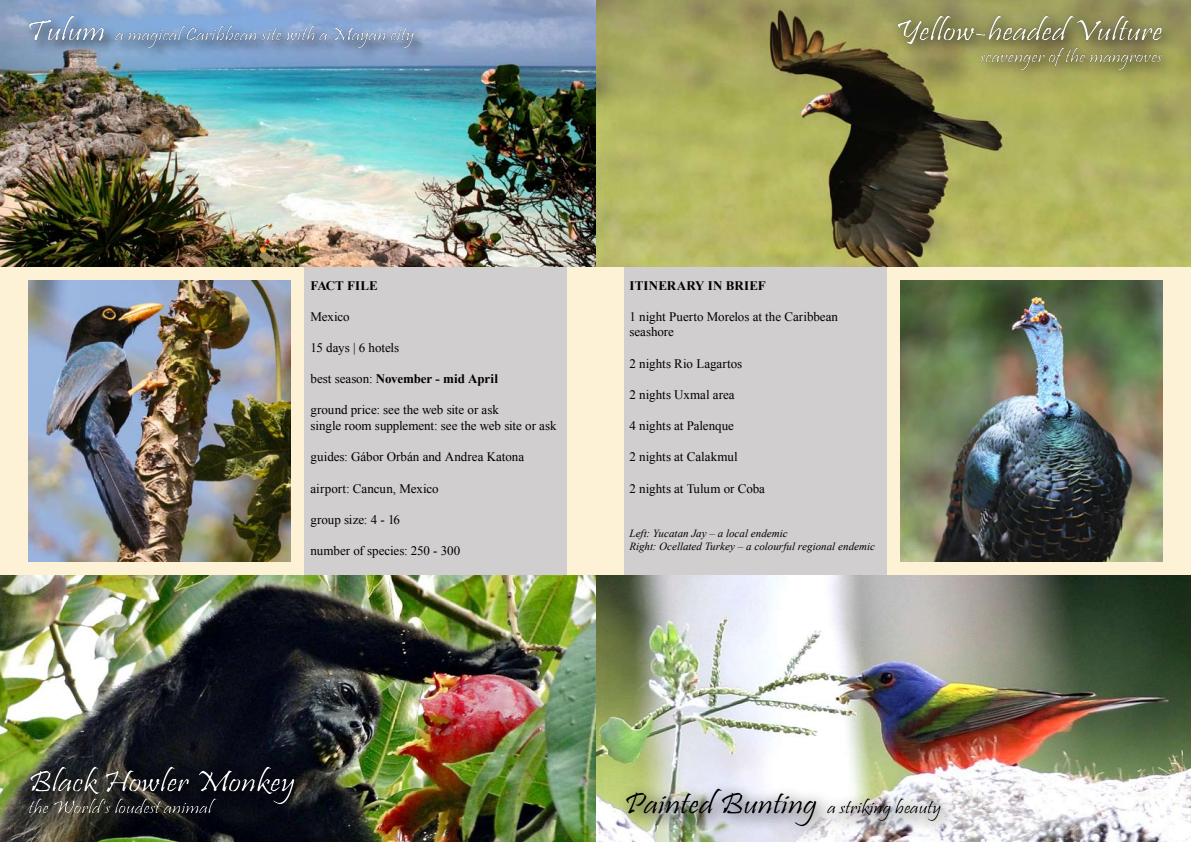
<style>
.page{position:relative;width:1191px;height:842px;background:#fff}
.page>*{position:absolute;margin:0;border:0;box-sizing:border-box;transform-origin:0 0}
.t1{font:30px "Pristina";color:#fff;scale:1.2 1}
.t2{font:18px "Pristina";color:#fff;scale:1.2 1}
.t3{font:18px "Pristina";color:#000;scale:1.2 1}
.t4{font:13px/15.6px "Times New Roman";letter-spacing:-.005em;color:#000}
.t5{font:700 13px "Times New Roman";letter-spacing:-.005em;color:#000}
.t6{font:700 13px "Times New Roman";letter-spacing:.015em;color:#000}
.t7{font:italic 11px/13.2px "Times New Roman";color:#000}
.s1{font-size:30px}
.s2{font-weight:400}
</style>
<div class="page">
<div style="left:0;top:0;width:609px;height:842px;background:#fdf2d6"></div>
<div style="left:581px;top:0;width:610px;height:842px;background:#fdf2d6"></div>
<div style="left:305px;top:266px;width:262px;height:309px;background:#d0cece"></div>
<div style="left:624px;top:266px;width:262px;height:309px;background:#d0cece"></div>
<img style="left:900px;top:281px;width:262px;height:280px">
<img style="left:28px;top:281px;width:263px;height:280px">
<img style="left:0;top:0;width:1191px;height:266px">
<div style="left:25px;top:11px;width:449px;height:70px;background:#000;opacity:.75"></div>
<div style="left:11px;top:7px;width:427px;height:48px;background:#000;opacity:.75"></div>
<div style="left:888px;top:7px;width:303px;height:96px;background:#000;opacity:.89"></div>
<div style="left:879px;top:7px;width:312px;height:66px;background:#000;opacity:.75"></div>
<img style="left:0;top:575px;width:1191px;height:267px">
<div style="left:613px;top:776px;width:393px;height:66px;background:#000;opacity:.98"></div>
<div style="left:608px;top:780px;width:356px;height:47px;background:#000;opacity:.75"></div>
<img style="left:18px;top:756px;width:357px;height:86px">
<div style="left:13px;top:752px;width:320px;height:71px;background:#000;opacity:.75"></div>
<h2 class="t2" style="left:26px;top:24px;width:325px"><span class="s1">Tulum</span> a magical Caribbean site with a Mayan city</h2>
<h1 class="t1" style="left:895px;top:14px;width:224px">Yellow-headed Vulture</h1>
<h2 class="t2" style="left:980px;top:46px;width:153px">scavenger of the mangroves</h2>
<p class="t5" style="left:310px;top:276px;width:69px">FACT FILE</p>
<p class="t4" style="left:310px;top:308px;width:41px">Mexico</p>
<p class="t4" style="left:310px;top:340px;width:90px">15 days | 6 hotels</p>
<p class="t5" style="left:310px;top:370px;width:189px"><span class="s2">best season:</span> November - mid April</p>
<p class="t4" style="left:310px;top:402px;width:248px">ground price: see the web site or ask<br>single room supplement: see the web site or ask</p>
<p class="t4" style="left:310px;top:449px;width:215px">guides: Gábor Orbán and Andrea Katona</p>
<p class="t4" style="left:310px;top:480px;width:130px">airport: Cancun, Mexico</p>
<p class="t4" style="left:310px;top:511px;width:91px">group size: 4 - 16</p>
<p class="t4" style="left:310px;top:542px;width:151px">number of species: 250 - 300</p>
<p class="t6" style="left:629px;top:276px;width:138px">ITINERARY IN BRIEF</p>
<p class="t4" style="left:629px;top:308px;width:210px">1 night Puerto Morelos at the Caribbean seashore</p>
<p class="t4" style="left:629px;top:355px;width:114px">2 nights Rio Lagartos</p>
<p class="t4" style="left:629px;top:386px;width:107px">2 nights Uxmal area</p>
<p class="t4" style="left:629px;top:418px;width:106px">4 nights at Palenque</p>
<p class="t4" style="left:629px;top:449px;width:110px">2 nights at Calakmul</p>
<p class="t4" style="left:629px;top:480px;width:137px">2 nights at Tulum or Coba</p>
<p class="t7" style="left:629px;top:526px;width:247px">Left: Yucatan Jay – a local endemic<br>Right: Ocellated Turkey – a colourful regional endemic</p>
<h1 class="t1" style="left:28px;top:765px;width:224px">Black Howler Monkey</h1>
<h2 class="t2" style="left:28px;top:797px;width:154px">the World’s loudest animal</h2>
<h2 class="t3" style="left:624px;top:797px;width:266px"><span class="s1">Painted Bunting</span> a striking beauty</h2>
</div>
